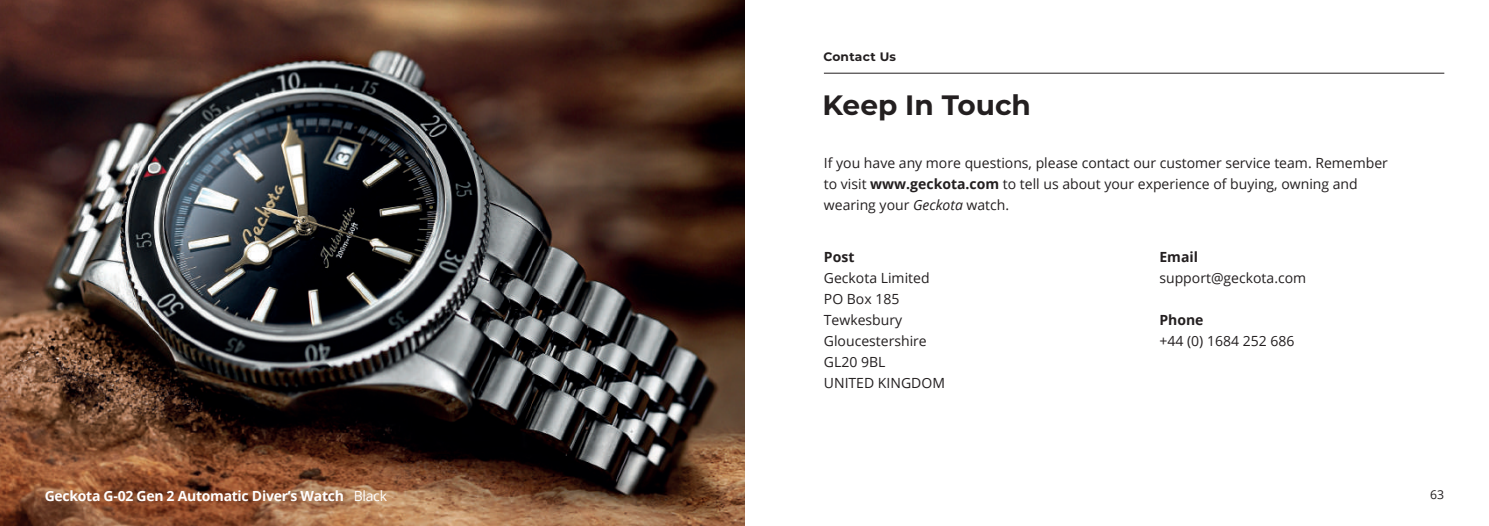
<style>
.page{position:relative;width:1489px;height:526px;background:#fff}
.page>*{position:absolute;margin:0;border:0;box-sizing:border-box;transform-origin:0 0}
.t1{font:700 28px "Montserrat";color:#231f20}
.t2{font:14px/21px "Open Sans";color:#231f20}
.t3{font:700 14px "Open Sans";letter-spacing:-.02em;color:#fff}
.t4{font:700 14px "Open Sans";color:#231f20}
.t5{font:700 12.25px "Montserrat";letter-spacing:.02em;color:#231f20}
.t6{font:12.25px "Open Sans";color:#231f20}
.s1{font-weight:400}
.s2{font-weight:700}
.s3{font-style:italic}
</style>
<div class="page">
<hr style="left:823px;top:73px;width:621px;height:1px;background:#231f20">
<img style="left:0;top:0;width:744px;height:526px">
<p class="t3" style="left:45px;top:486px;width:344px">Geckota G-02 Gen 2 Automatic Diver’s Watch <span class="s1">Black</span></p>
<p class="t5" style="left:823px;top:48px;width:74px">Contact Us</p>
<h1 class="t1" style="left:822px;top:85px;width:210px">Keep In Touch</h1>
<p class="t2" style="left:823px;top:152px;width:565px">If you have any more questions, please contact our customer service team. Remember to visit <span class="s2">www.geckota.com</span> to tell us about your experience of buying, owning and wearing your <span class="s3">Geckota</span> watch.</p>
<p class="t4" style="left:823px;top:247px;width:32px">Post</p>
<p class="t2" style="left:823px;top:267px;width:123px">Geckota Limited<br>PO Box 185<br>Tewkesbury<br>Gloucestershire<br>GL20 9BL<br>UNITED KINGDOM</p>
<p class="t4" style="left:1159px;top:247px;width:40px">Email</p>
<p class="t2" style="left:1159px;top:267px;width:148px">support@geckota.com</p>
<p class="t4" style="left:1159px;top:310px;width:46px">Phone</p>
<p class="t2" style="left:1159px;top:330px;width:136px">+44 (0) 1684 252 686</p>
<p class="t6" style="left:1430px;top:486px;width:16px">63</p>
</div>
